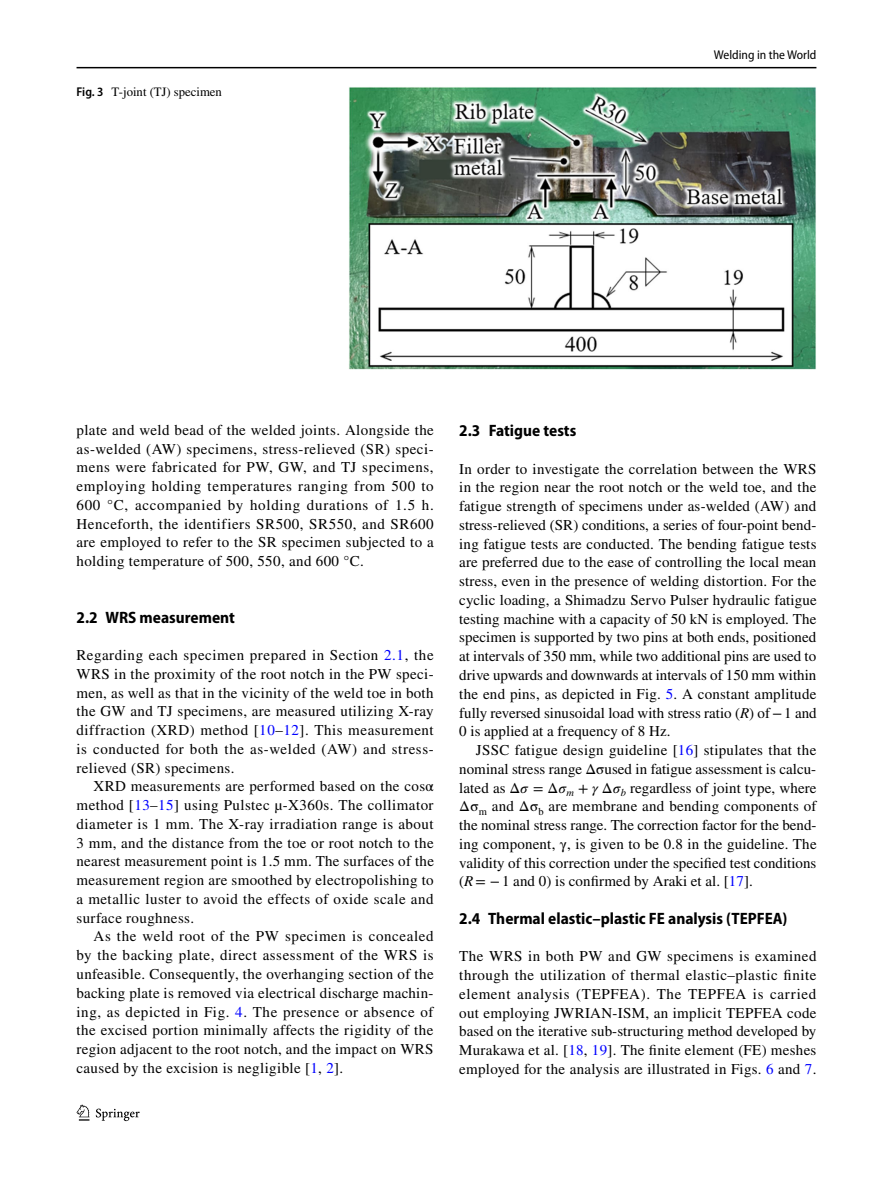
<style>
.page{position:relative;width:893px;height:1187px;background:#fff}
.page>*{position:absolute;margin:0;border:0;box-sizing:border-box;transform-origin:0 0}
.t1{font:700 semi-condensed 16.5px "Myriad Pro";color:#000}
.t2{font:15px/18.8px "STIX";letter-spacing:.02em;color:#000;text-align:justify}
.t3{font:12.75px "STIX";color:#000}
.t4{font:semi-condensed 12.75px "Myriad Pro";color:#000}
.s1{font-family:"Myriad Pro";font-weight:600;font-stretch:semi-condensed}
.s2{color:#00f}
.s3{font-style:italic}
.s4{font-family:"STIX Math Regular 6"}
.s5{font-family:"STIX Math Italic 17"}
</style>
<div class="page">
<hr style="left:77px;top:67px;width:739px;height:1px;background:#000">
<svg style="left:77px;top:1104px;width:12px;height:16px"></svg>
<svg style="left:96px;top:1108px;width:44px;height:12px"></svg>
<img style="left:349px;top:87px;width:467px;height:282px">
<p class="t3" style="left:77px;top:83px;width:147px"><span class="s1">Fig. 3</span> T-joint (TJ) specimen</p>
<p class="t4" style="left:714px;top:48px;width:104px">Welding in the World</p>
<p class="t2" style="left:77px;top:421px;width:359px">plate and weld bead of the welded joints. Alongside the as-welded (AW) specimens, stress-relieved (SR) speci&shy;mens were fabricated for PW, GW, and TJ specimens, employing holding temperatures ranging from 500 to 600 °C, accompanied by holding durations of 1.5 h.<br>Henceforth, the identifiers SR500, SR550, and SR600 are employed to refer to the SR specimen subjected to a holding temperature of 500, 550, and 600 °C.</p>
<p class="t1" style="left:77px;top:607px;width:160px">2.2 WRS measurement</p>
<p class="t2" style="left:77px;top:646px;width:359px">Regarding each specimen prepared in Section <span class="s2">2.1</span>, the WRS in the proximity of the root notch in the PW speci&shy;men, as well as that in the vicinity of the weld toe in both the GW and TJ specimens, are measured utilizing X-ray diffraction (XRD) method [<span class="s2">10</span>–<span class="s2">12</span>]. This measurement is conducted for both the as-welded (AW) and stress&shy;relieved (SR) specimens.</p>
<p class="t2" style="left:77px;top:778px;width:359px;text-indent:17px">XRD measurements are performed based on the cosα method [<span class="s2">13</span>–<span class="s2">15</span>] using Pulstec µ-X360s. The collimator diameter is 1 mm. The X-ray irradiation range is about 3 mm, and the distance from the toe or root notch to the nearest measurement point is 1.5 mm. The surfaces of the measurement region are smoothed by electropolishing to a metallic luster to avoid the effects of oxide scale and surface roughness.</p>
<p class="t2" style="left:77px;top:928px;width:359px;text-indent:17px">As the weld root of the PW specimen is concealed by the backing plate, direct assessment of the WRS is unfeasible. Consequently, the overhanging section of the backing plate is removed via electrical discharge machin&shy;ing, as depicted in Fig. <span class="s2">4</span>. The presence or absence of the excised portion minimally affects the rigidity of the region adjacent to the root notch, and the impact on WRS caused by the excision is negligible [<span class="s2">1</span>, <span class="s2">2</span>].</p>
<p class="t1" style="left:459px;top:421px;width:119px">2.3 Fatigue tests</p>
<p class="t2" style="left:459px;top:460px;width:359px">In order to investigate the correlation between the WRS in the region near the root notch or the weld toe, and the fatigue strength of specimens under as-welded (AW) and stress-relieved (SR) conditions, a series of four-point bend&shy;ing fatigue tests are conducted. The bending fatigue tests are preferred due to the ease of controlling the local mean stress, even in the presence of welding distortion. For the cyclic loading, a Shimadzu Servo Pulser hydraulic fatigue testing machine with a capacity of 50 kN is employed. The specimen is supported by two pins at both ends, positioned at intervals of 350 mm, while two additional pins are used to drive upwards and downwards at intervals of 150 mm within the end pins, as depicted in Fig. <span class="s2">5</span>. A constant amplitude fully reversed sinusoidal load with stress ratio (<span class="s3">R</span>) of−1 and 0 is applied at a frequency of 8 Hz.</p>
<p class="t2" style="left:459px;top:741px;width:359px;text-indent:17px">JSSC fatigue design guideline [<span class="s2">16</span>] stipulates that the nominal stress range Δσused in fatigue assessment is calcu&shy;lated as <span class="s4">Δ</span><span class="s5">𝜎</span> <span class="s4">= Δ</span><span class="s5">𝜎</span><sub>m</sub> <span class="s4">+</span> <span class="s5">𝛾</span> <span class="s4">Δ</span><span class="s5">𝜎</span><sub>b</sub> regardless of joint type, where Δσ<sub>m</sub> and Δσ<sub>b</sub> are membrane and bending components of the nominal stress range. The correction factor for the bend&shy;ing component, γ, is given to be 0.8 in the guideline. The validity of this correction under the specified test conditions (<span class="s3">R</span>= −1 and 0) is confirmed by Araki et al. [<span class="s2">17</span>].</p>
<p class="t1" style="left:459px;top:909px;width:330px">2.4 Thermal elastic–plastic FE analysis (TEPFEA)</p>
<p class="t2" style="left:459px;top:947px;width:359px">The WRS in both PW and GW specimens is examined through the utilization of thermal elastic–plastic finite element analysis (TEPFEA). The TEPFEA is carried out employing JWRIAN-ISM, an implicit TEPFEA code based on the iterative sub-structuring method developed by Murakawa et al. [<span class="s2">18</span>, <span class="s2">19</span>]. The finite element (FE) meshes employed for the analysis are illustrated in Figs. <span class="s2">6</span> and <span class="s2">7</span>.</p>
</div>
